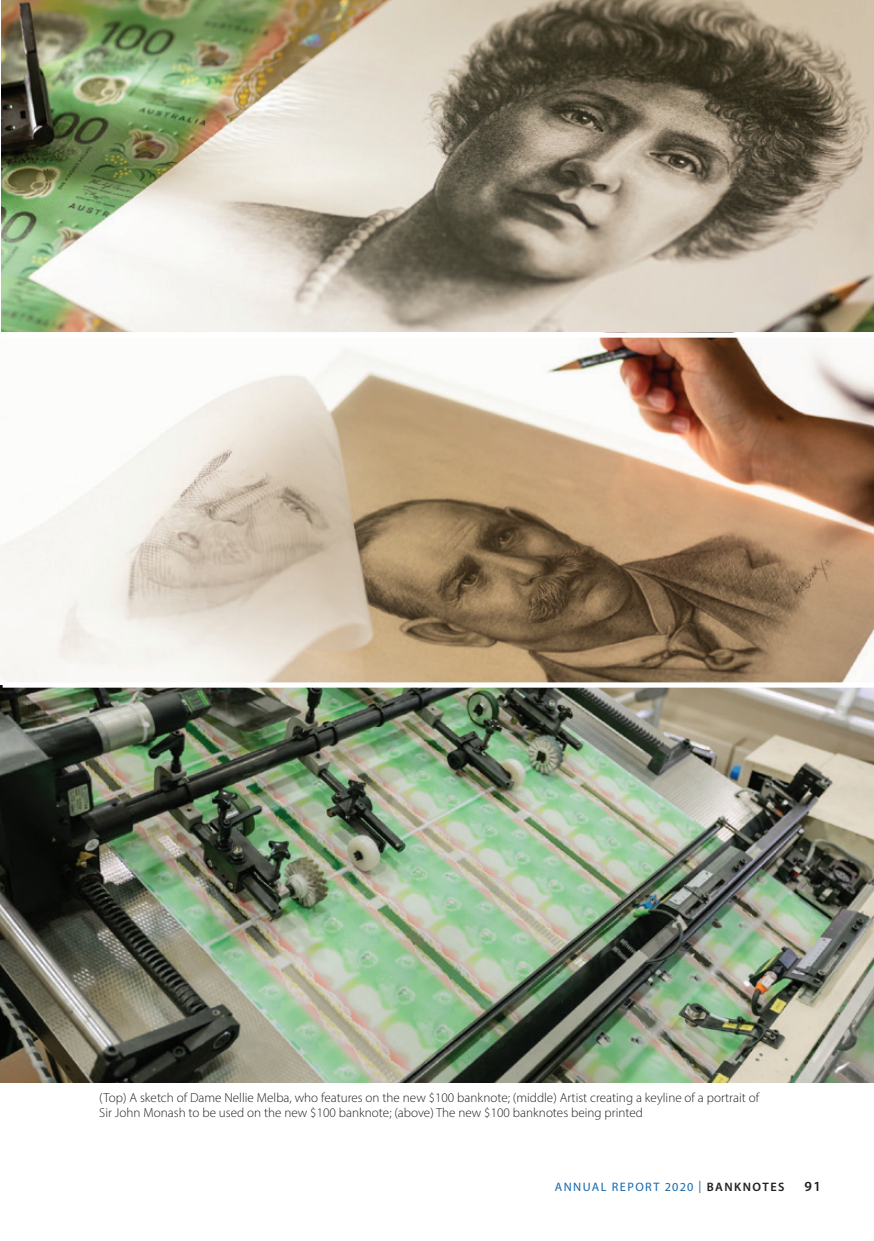
<style>
.page{position:relative;width:874px;height:1241px;background:#fff}
.page>*{position:absolute;margin:0;border:0;box-sizing:border-box;transform-origin:0 0}
.t1{font:600 14px "Myriad Pro";color:#231f20}
.t2{font:300 13.12px/14.9px "Myriad Pro";color:#231f20}
.t3{font:12.25px "Myriad Pro";letter-spacing:.12em;color:#1666ab}
.s1{font-weight:600;color:#231f20}
</style>
<div class="page">
<img style="left:1px;top:0;width:872px;height:332px">
<img style="left:0;top:337px;width:873px;height:745px">
<div style="left:3px;top:682px;width:870px;height:5px;background:#fff"></div>
<p class="t2" style="left:99px;top:1089px;width:661px">(Top) A sketch of Dame Nellie Melba, who features on the new $100 banknote; (middle) Artist creating a keyline of a portrait of<br>Sir John Monash to be used on the new $100 banknote; (above) The new $100 banknotes being printed</p>
<p class="t3" style="left:554px;top:1179px;width:231px">ANNUAL REPORT 2020 | <span class="s1">BANKNOTES</span></p>
<p class="t1" style="left:804px;top:1177px;width:18px">91</p>
</div>
